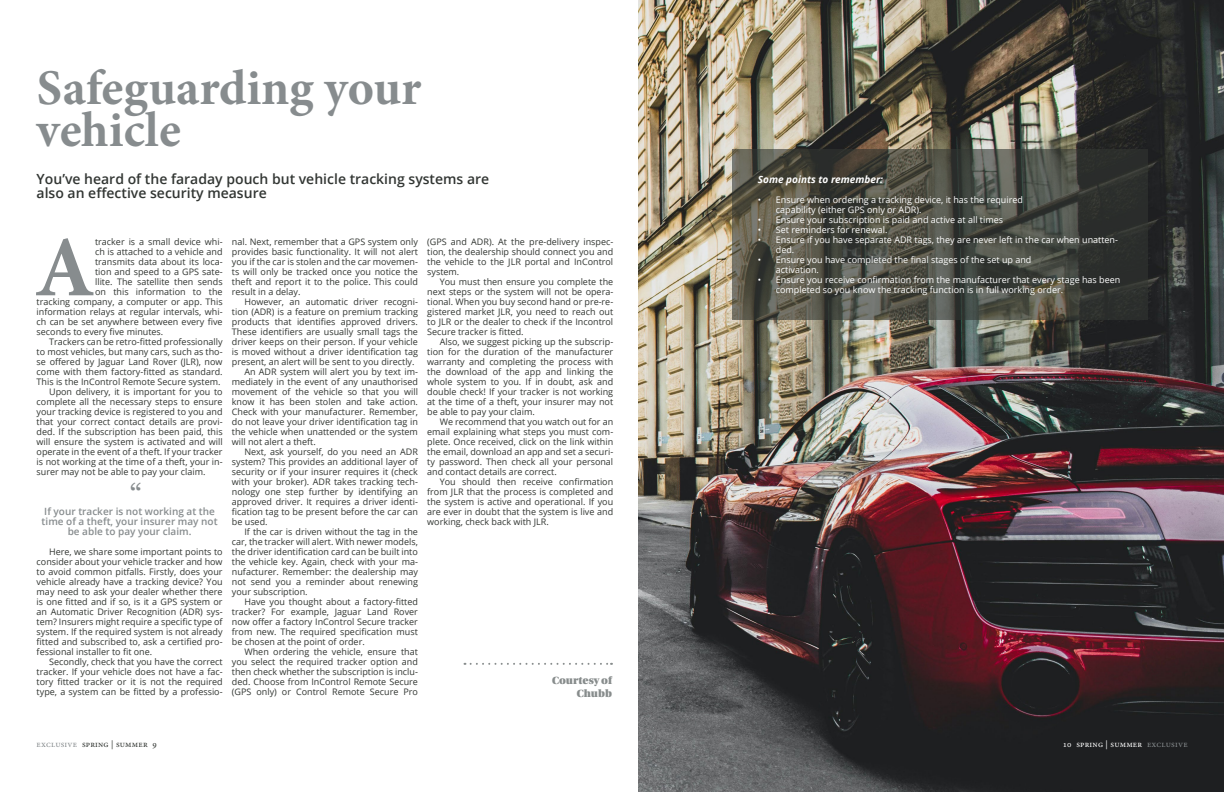
<style>
.page{position:relative;width:1224px;height:792px;background:#fff}
.page>*{position:absolute;margin:0;border:0;box-sizing:border-box;transform-origin:0 0}
.t1{font:700 85.9px "Minion Pro";color:#878c8e}
.t2{font:700 50px/42px "Minion Pro";color:#878c8e}
.t3{font:30px "Georgia";color:#878c8e}
.t4{font:600 14px/14px "Open Sans";color:#323633}
.t5{font:11px/13.2px "Utopia Std Black Headline";color:#878c8c;text-align:right}
.t6{font:600 10px/10px "Open Sans";color:#878c8e;text-align:center}
.t7{font:italic 700 10px "Open Sans";color:#fff}
.t8{font:9px/10px "Open Sans";color:#323632;text-align:justify}
.t9{font:9px/10px "Open Sans";color:#fff}
.t10{font:9px "Minion Pro";letter-spacing:.025em;color:#fff}
.t11{font:9px "Minion Pro";letter-spacing:.025em;color:#323632}
.s1{color:#878c8e}
</style>
<div class="page">
<img style="left:638px;top:0;width:586px;height:792px">
<svg style="left:732px;top:150px;width:416px;height:170px;background:#494a42"></svg>
<svg style="left:471px;top:663px;width:141px;height:2px"></svg>
<h2 class="t2" style="left:37px;top:67px;width:386px">Safeguarding your vehicle</h2>
<h3 class="t4" style="left:37px;top:172px;width:454px">You’ve heard of the faraday pouch but vehicle tracking systems are also an effective security measure</h3>
<h1 class="t1" style="left:34px;top:207px;width:62px">A</h1>
<p class="t8" style="left:95px;top:237px;width:129px">tracker is a small device whi-</p>
<p class="t8" style="left:427px;top:237px;width:188px">(GPS and ADR). At the pre-delivery inspec&shy;tion, the dealership should connect you and the vehicle to the JLR portal and InControl system.</p>
<p class="t8" style="left:427px;top:277px;width:188px;text-indent:12px">You must then ensure you complete the next steps or the system will not be opera&shy;tional. When you buy second hand or pre-re&shy;gistered market JLR, you need to reach out to JLR or the dealer to check if the Incontrol Secure tracker is fitted.</p>
<p class="t8" style="left:427px;top:337px;width:188px;text-indent:12px">Also, we suggest picking up the subscrip&shy;tion for the duration of the manufacturer warranty and completing the process with the download of the app and linking the whole system to you. If in doubt, ask and double check! If your tracker is not working at the time of a theft, your insurer may not be able to pay your claim.</p>
<p class="t8" style="left:427px;top:417px;width:188px;text-indent:12px">We recommend that you watch out for an email explaining what steps you must com&shy;plete. Once received, click on the link within the email, download an app and set a securi&shy;ty password. Then check all your personal and contact details are correct.</p>
<p class="t8" style="left:427px;top:477px;width:188px;text-indent:12px">You should then receive confirmation from JLR that the process is completed and the system is active and operational. If you are ever in doubt that the system is live and working, check back with JLR.</p>
<p class="t8" style="left:232px;top:237px;width:188px">nal. Next, remember that a GPS system only provides basic functionality. It will not alert you if the car is stolen and the car movemen&shy;ts will only be tracked once you notice the theft and report it to the police. This could result in a delay.</p>
<p class="t8" style="left:244px;top:297px;width:175px">However, an automatic driver recogni-</p>
<p class="t8" style="left:232px;top:307px;width:188px">tion (ADR) is a feature on premium tracking</p>
<p class="t8" style="left:232px;top:317px;width:187px">products that identifies approved drivers.</p>
<p class="t8" style="left:232px;top:327px;width:188px">These identifiers are usually small tags the</p>
<p class="t8" style="left:232px;top:337px;width:188px">driver keeps on their person. If your vehicle</p>
<p class="t8" style="left:232px;top:347px;width:187px">is moved without a driver identification tag</p>
<p class="t8" style="left:232px;top:357px;width:184px">present, an alert will be sent to you directly.</p>
<p class="t8" style="left:244px;top:367px;width:175px">An ADR system will alert you by text im-</p>
<p class="t8" style="left:232px;top:377px;width:188px">mediately in the event of any unauthorised</p>
<p class="t8" style="left:232px;top:387px;width:188px">movement of the vehicle so that you will</p>
<p class="t8" style="left:232px;top:397px;width:187px">know it has been stolen and take action.</p>
<p class="t8" style="left:232px;top:407px;width:187px">Check with your manufacturer. Remember,</p>
<p class="t8" style="left:232px;top:417px;width:188px">do not leave your driver identification tag in</p>
<p class="t8" style="left:232px;top:427px;width:188px">the vehicle when unattended or the system</p>
<p class="t8" style="left:232px;top:437px;width:85px">will not alert a theft.</p>
<p class="t8" style="left:244px;top:447px;width:175px">Next, ask yourself, do you need an ADR</p>
<p class="t8" style="left:232px;top:457px;width:188px">system? This provides an additional layer of</p>
<p class="t8" style="left:232px;top:467px;width:188px">security or if your insurer requires it (check</p>
<p class="t8" style="left:232px;top:477px;width:188px">with your broker). ADR takes tracking tech-</p>
<p class="t8" style="left:232px;top:487px;width:188px">nology one step further by identifying an</p>
<p class="t8" style="left:232px;top:497px;width:188px">approved driver. It requires a driver identi-</p>
<p class="t8" style="left:232px;top:507px;width:188px">fication tag to be present before the car can</p>
<p class="t8" style="left:232px;top:517px;width:37px">be used.</p>
<p class="t8" style="left:244px;top:527px;width:175px">If the car is driven without the tag in the</p>
<p class="t8" style="left:232px;top:537px;width:187px">car, the tracker will alert. With newer models,</p>
<p class="t8" style="left:232px;top:547px;width:188px">the driver identification card can be built into</p>
<p class="t8" style="left:232px;top:557px;width:188px">the vehicle key. Again, check with your ma-</p>
<p class="t8" style="left:232px;top:567px;width:187px">nufacturer. Remember: the dealership may</p>
<p class="t8" style="left:232px;top:577px;width:188px">not send you a reminder about renewing</p>
<p class="t8" style="left:232px;top:587px;width:77px">your subscription.</p>
<p class="t8" style="left:244px;top:597px;width:175px">Have you thought about a factory-fitted</p>
<p class="t8" style="left:232px;top:607px;width:187px">tracker? For example, Jaguar Land Rover</p>
<p class="t8" style="left:232px;top:617px;width:187px">now offer a factory InControl Secure tracker</p>
<p class="t8" style="left:232px;top:627px;width:187px">from new. The required specification must</p>
<p class="t8" style="left:232px;top:637px;width:134px">be chosen at the point of order.</p>
<p class="t8" style="left:244px;top:647px;width:175px">When ordering the vehicle, ensure that</p>
<p class="t8" style="left:232px;top:657px;width:188px">you select the required tracker option and</p>
<p class="t8" style="left:232px;top:667px;width:188px">then check whether the subscription is inclu-</p>
<p class="t8" style="left:232px;top:677px;width:188px">ded. Choose from InControl Remote Secure</p>
<p class="t8" style="left:232px;top:687px;width:187px">(GPS only) or Control Remote Secure Pro</p>
<p class="t8" style="left:95px;top:247px;width:129px">ch is attached to a vehicle and</p>
<p class="t8" style="left:95px;top:257px;width:129px">transmits data about its loca-</p>
<p class="t8" style="left:95px;top:267px;width:129px">tion and speed to a GPS sate-</p>
<p class="t8" style="left:95px;top:277px;width:129px">llite. The satellite then sends</p>
<p class="t8" style="left:95px;top:287px;width:129px">on this information to the</p>
<p class="t8" style="left:37px;top:297px;width:188px">tracking company, a computer or app. This</p>
<p class="t8" style="left:37px;top:307px;width:188px">information relays at regular intervals, whi-</p>
<p class="t8" style="left:37px;top:317px;width:188px">ch can be set anywhere between every five</p>
<p class="t8" style="left:37px;top:327px;width:128px">seconds to every five minutes.</p>
<p class="t8" style="left:49px;top:337px;width:175px">Trackers can be retro-fitted professionally</p>
<p class="t8" style="left:37px;top:347px;width:188px">to most vehicles, but many cars, such as tho-</p>
<p class="t8" style="left:37px;top:357px;width:188px">se offered by Jaguar Land Rover (JLR), now</p>
<p class="t8" style="left:37px;top:367px;width:188px">come with them factory-fitted as standard.</p>
<p class="t8" style="left:37px;top:377px;width:185px">This is the InControl Remote Secure system.</p>
<p class="t8" style="left:49px;top:387px;width:175px">Upon delivery, it is important for you to</p>
<p class="t8" style="left:37px;top:397px;width:187px">complete all the necessary steps to ensure</p>
<p class="t8" style="left:37px;top:407px;width:188px">your tracking device is registered to you and</p>
<p class="t8" style="left:37px;top:417px;width:188px">that your correct contact details are provi-</p>
<p class="t8" style="left:37px;top:427px;width:188px">ded. If the subscription has been paid, this</p>
<p class="t8" style="left:37px;top:437px;width:188px">will ensure the system is activated and will</p>
<p class="t8" style="left:37px;top:447px;width:188px">operate in the event of a theft. If your tracker</p>
<p class="t8" style="left:37px;top:457px;width:188px">is not working at the time of a theft, your in-</p>
<p class="t8" style="left:37px;top:467px;width:170px">surer may not be able to pay your claim.</p>
<h3 class="t3" style="left:130px;top:477px;width:14px">“</h3>
<p class="t6" style="left:42px;top:506px;width:178px">If your tracker is not working at the time of a theft, your insurer may not be able to pay your claim.</p>
<p class="t8" style="left:37px;top:547px;width:188px;text-indent:12px">Here, we share some important points to consider about your vehicle tracker and how to avoid common pitfalls. Firstly, does your vehicle already have a tracking device? You may need to ask your dealer whether there is one fitted and if so, is it a GPS system or an Automatic Driver Recognition (ADR) sys&shy;tem? Insurers might require a specific type of system. If the required system is not already fitted and subscribed to, ask a certified pro&shy;fessional installer to fit one.</p>
<p class="t8" style="left:37px;top:657px;width:188px;text-indent:12px">Secondly, check that you have the correct tracker. If your vehicle does not have a fac&shy;tory fitted tracker or it is not the required type, a system can be fitted by a professio-</p>
<p class="t5" style="left:552px;top:674px;width:61px">Courtesy of<br>Chubb</p>
<p class="t11" style="left:37px;top:738px;width:122px"><span class="s1">exclusive</span> spring | summer 9</p>
<p class="t7" style="left:758px;top:172px;width:127px">Some points to remember:</p>
<p class="t9" style="left:776px;top:194px;width:249px;text-indent:-18px">• Ensure when ordering a tracking device, it has the required capability (either GPS only or ADR).</p>
<p class="t9" style="left:758px;top:214px;width:247px">• Ensure your subscription is paid and active at all times</p>
<p class="t9" style="left:758px;top:224px;width:131px">• Set reminders for renewal.</p>
<p class="t9" style="left:776px;top:234px;width:344px;text-indent:-18px">• Ensure if you have separate ADR tags, they are never left in the car when unatten&shy;ded.</p>
<p class="t9" style="left:776px;top:254px;width:257px;text-indent:-18px">• Ensure you have completed the final stages of the set up and activation.</p>
<p class="t9" style="left:776px;top:274px;width:346px;text-indent:-18px">• Ensure you receive confirmation from the manufacturer that every stage has been completed so you know the tracking function is in full working order.</p>
<p class="t10" style="left:1063px;top:738px;width:126px">10 spring | summer <span class="s1">exclusive</span></p>
</div>
